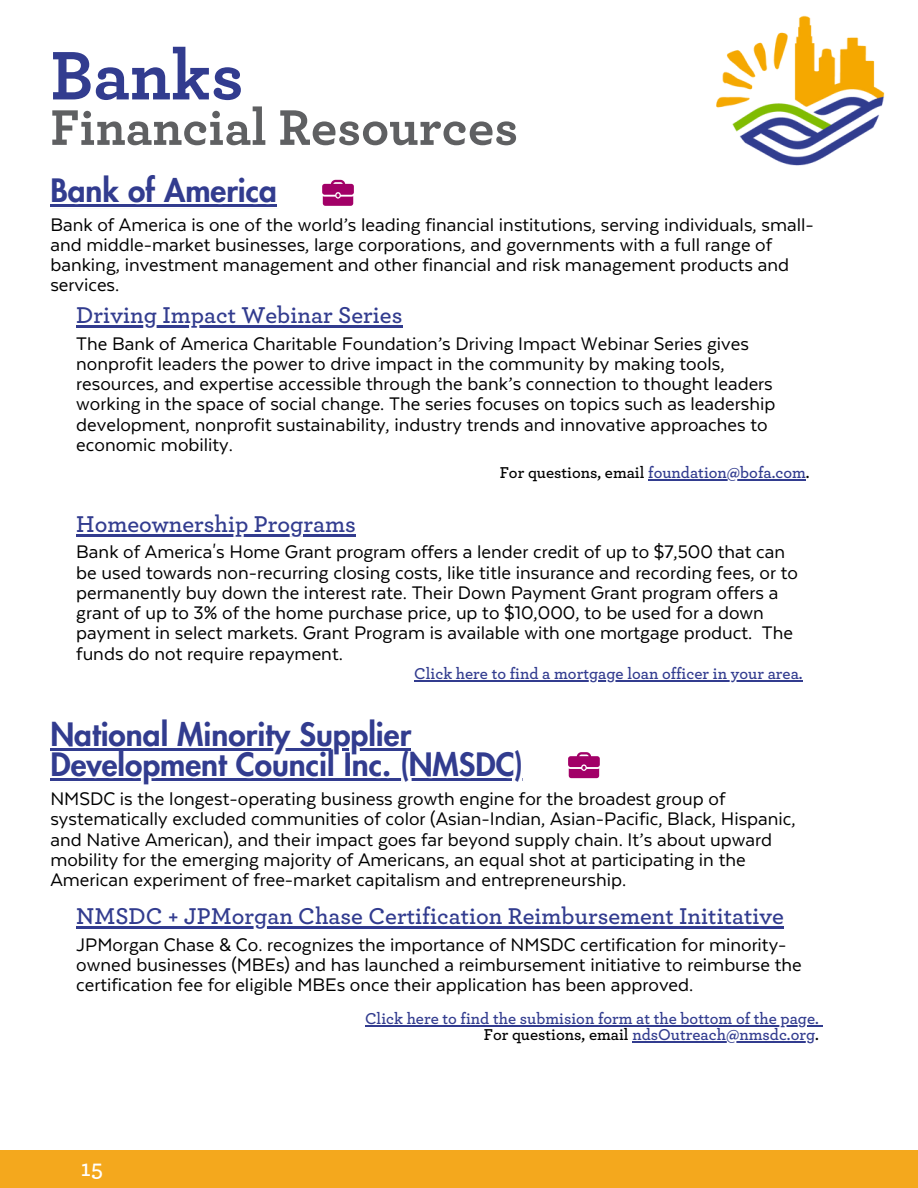
<style>
.page{position:relative;width:918px;height:1188px;background:#fff}
.page>*{position:absolute;margin:0;border:0;box-sizing:border-box;transform-origin:0 0}
.t1{font:700 72px "Archer Pro";color:#323c8f}
.t2{font:700 52.5px "Archer Pro";color:#5f6062}
.t3{font:800 31.5px "Futura LT Pro";color:#323c8f}
.t4{font:600 24px "Archer Pro";color:#323c8f}
.t5{font:600 24px "Archer Pro";color:#fff}
.t6{font:21px/20.2px "Texta";color:#000}
.t7{font:600 16.5px "Archer Pro";color:#323c8f}
.t8{font:600 16.5px "Archer Pro";color:#000}
.s1{color:#323c8f}
.s2{color:#000}
</style>
<div class="page">
<img style="left:0;top:15px;width:918px;height:1173px">
<hr style="left:50px;top:205px;width:227px;height:2px;background:#323c8f">
<hr style="left:76px;top:325px;width:326px;height:2px;background:#323c8f">
<hr style="left:648px;top:480px;width:158px;height:1px;background:#323c8f">
<svg style="left:322px;top:180px;width:32px;height:26px"></svg>
<hr style="left:76px;top:534px;width:280px;height:2px;background:#323c8f">
<hr style="left:414px;top:680px;width:389px;height:1px;background:#323c8f">
<hr style="left:50px;top:748px;width:361px;height:2px;background:#323c8f">
<hr style="left:50px;top:778px;width:473px;height:3px;background:#323c8f">
<hr style="left:76px;top:926px;width:708px;height:2px;background:#323c8f">
<hr style="left:365px;top:1025px;width:454px;height:2px;background:#323c8f">
<hr style="left:632px;top:1041px;width:183px;height:1px;background:#323c8f">
<svg style="left:568px;top:752px;width:32px;height:26px"></svg>
<p class="t1" style="left:50px;top:42px;width:195px">Banks</p>
<p class="t2" style="left:50px;top:103px;width:469px">Financial Resources</p>
<p class="t3" style="left:50px;top:176px;width:228px">Bank of America</p>
<p class="t6" style="left:50px;top:213px;width:765px">Bank of America is one of the world’s leading financial institutions, serving individuals, small&shy;and middle-market businesses, large corporations, and governments with a full range of banking, investment management and other financial and risk management products and services.</p>
<p class="t4" style="left:76px;top:304px;width:328px">Driving Impact Webinar Series</p>
<p class="t6" style="left:76px;top:332px;width:701px">The Bank of America Charitable Foundation’s Driving Impact Webinar Series gives nonprofit leaders the power to drive impact in the community by making tools, resources, and expertise accessible through the bank’s connection to thought leaders working in the space of social change. The series focuses on topics such as leadership development, nonprofit sustainability, industry trends and innovative approaches to economic mobility.</p>
<p class="t8" style="left:500px;top:465px;width:311px">For questions, email <span class="s1">foundation@bofa.com</span>.</p>
<p class="t4" style="left:76px;top:512px;width:281px">Homeownership Programs</p>
<p class="t6" style="left:76px;top:541px;width:723px">Bank of America's Home Grant program offers a lender credit of up to $7,500 that can be used towards non-recurring closing costs, like title insurance and recording fees, or to permanently buy down the interest rate. Their Down Payment Grant program offers a grant of up to 3% of the home purchase price, up to $10,000, to be used for a down payment in select markets. Grant Program is available with one mortgage product. The funds do not require repayment.</p>
<p class="t7" style="left:414px;top:666px;width:390px">Click here to find a mortgage loan officer in your area.</p>
<p class="t3" style="left:50px;top:720px;width:362px">National Minority Supplier</p>
<p class="t3" style="left:50px;top:750px;width:474px">Development Council Inc. (NMSDC)</p>
<p class="t6" style="left:50px;top:788px;width:747px">NMSDC is the longest-operating business growth engine for the broadest group of systematically excluded communities of color (Asian-Indian, Asian-Pacific, Black, Hispanic, and Native American), and their impact goes far beyond supply chain. It’s about upward mobility for the emerging majority of Americans, an equal shot at participating in the American experiment of free-market capitalism and entrepreneurship.</p>
<p class="t4" style="left:76px;top:905px;width:709px">NMSDC + JPMorgan Chase Certification Reimbursement Inititative</p>
<p class="t6" style="left:76px;top:933px;width:727px">JPMorgan Chase &amp; Co. recognizes the importance of NMSDC certification for minority&shy;owned businesses (MBEs) and has launched a reimbursement initiative to reimburse the certification fee for eligible MBEs once their application has been approved.</p>
<p class="t7" style="left:365px;top:1011px;width:455px">Click here to find the submision form at the bottom of the page.</p>
<p class="t7" style="left:484px;top:1027px;width:337px"><span class="s2">For questions, email</span> ndsOutreach@nmsdc.org<span class="s2">.</span></p>
<p class="t5" style="left:81px;top:1157px;width:24px">15</p>
</div>
